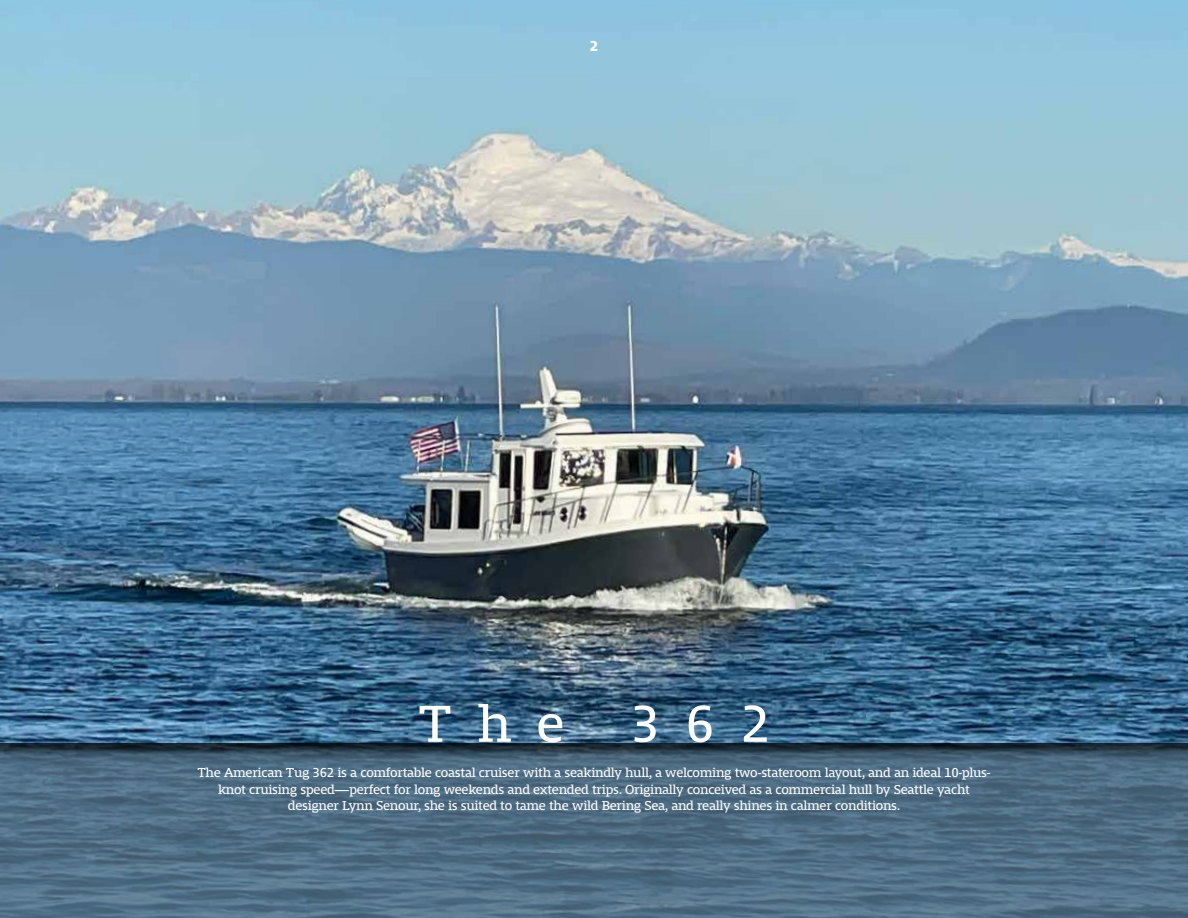
<style>
.page{position:relative;width:1188px;height:918px;background:#fff}
.page>*{position:absolute;margin:0;border:0;box-sizing:border-box;transform-origin:0 0}
.t1{font:54px "Mislab Std";letter-spacing:.47em;color:#fff}
.t2{font:700 15px "Mislab Std";color:#fff}
.t3{font:13.5px/16.5px "Mislab Std";letter-spacing:-.02em;color:#fff;text-align:center}
</style>
<div class="page">
<img style="left:0;top:0;width:1188px;height:742px">
<svg style="left:0;top:742px;width:1188px;height:176px;background:#4c6a80"></svg>
<p class="t2" style="left:590px;top:39px;width:10px">2</p>
<h1 class="t1" style="left:418px;top:697px;width:354px">The 362</h1>
<p class="t3" style="left:197px;top:765px;width:795px">The American Tug 362 is a comfortable coastal cruiser with a seakindly hull, a welcoming two-stateroom layout, and an ideal 10-plus&shy;knot cruising speed—perfect for long weekends and extended trips. Originally conceived as a commercial hull by Seattle yacht designer Lynn Senour, she is suited to tame the wild Bering Sea, and really shines in calmer conditions.</p>
</div>
